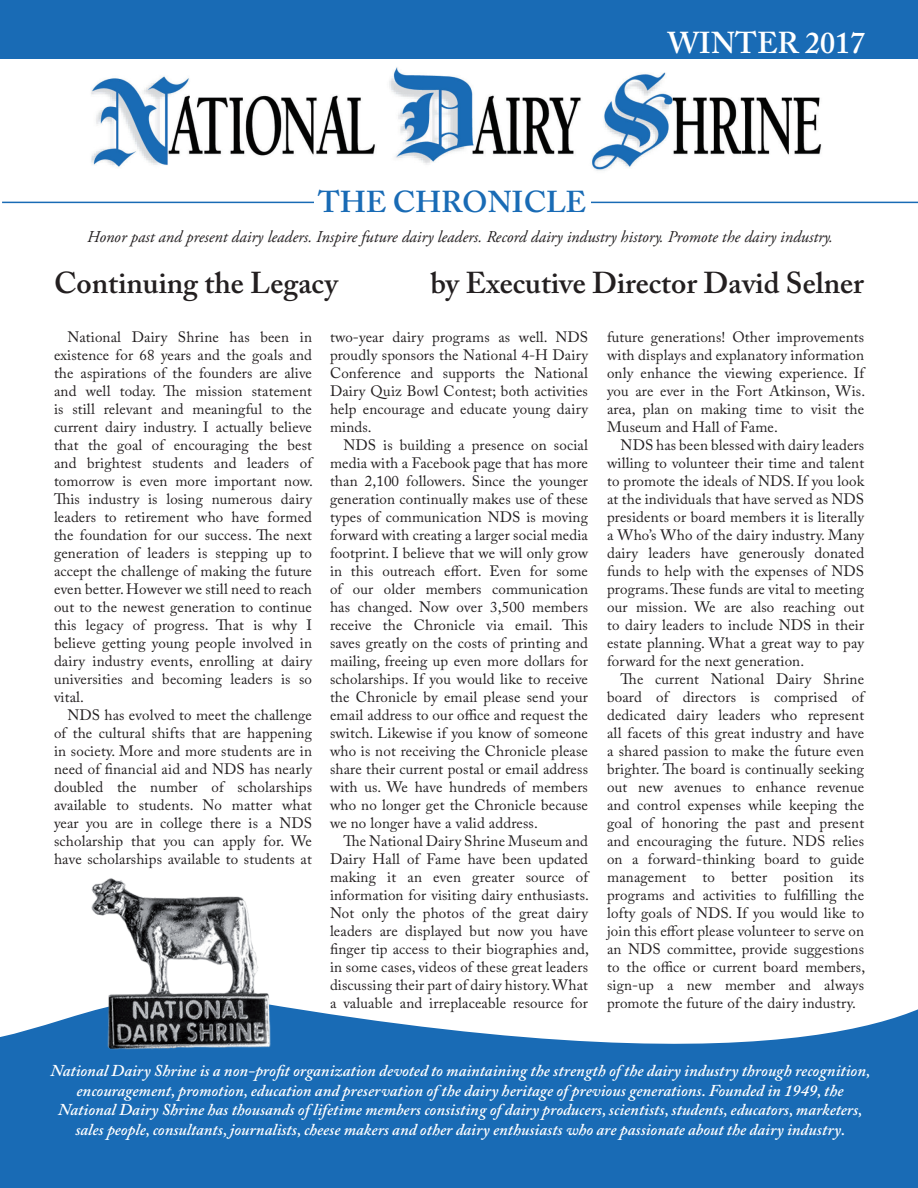
<style>
.page{position:relative;width:918px;height:1188px;background:#fff}
.page>*{position:absolute;margin:0;border:0;box-sizing:border-box;transform-origin:0 0}
.t1{font:600 30px "Adobe Caslon Pro";color:#231f20}
.t2{font:600 30px "Adobe Caslon Pro";color:#196bb5}
.t3{font:600 30px "Adobe Caslon Pro";color:#fff}
.t4{font:italic 600 16.5px/19.8px "Adobe Caslon Pro";color:#fff;text-align:center}
.t5{font:italic 16.5px "Adobe Garamond Pro";color:#231f20}
.t6{font:15px/18px "Adobe Caslon Pro";letter-spacing:.01em;color:#231f20;text-align:justify}
</style>
<div class="page">
<img style="left:91px;top:67px;width:731px;height:104px">
<div style="left:0;top:0;width:918px;height:59px;background:#196bb5"></div>
<hr style="left:2px;top:202px;width:916px;height:1px;background:#196bb5">
<div style="left:314px;top:190px;width:276px;height:42px;background:#fff"></div>
<svg style="left:0;top:1008px;width:918px;height:180px;background:#317abc"></svg>
<img style="left:77px;top:878px;width:214px;height:184px">
<h1 class="t3" style="left:668px;top:25px;width:199px">WINTER 2017</h1>
<h1 class="t2" style="left:318px;top:185px;width:269px">THE CHRONICLE</h1>
<p class="t5" style="left:87px;top:226px;width:747px">Honor past and present dairy leaders. Inspire future dairy leaders. Record dairy industry history. Promote the dairy industry.</p>
<h1 class="t1" style="left:54px;top:265px;width:285px">Continuing the Legacy</h1>
<h1 class="t1" style="left:431px;top:265px;width:435px">by Executive Director David Selner</h1>
<p class="t6" style="left:54px;top:328px;width:261px;text-indent:14px">National Dairy Shrine has been in existence for 68 years and the goals and the aspirations of the founders are alive and well today. The mission statement is still relevant and meaningful to the current dairy industry. I actually believe that the goal of encouraging the best and brightest students and leaders of tomorrow is even more important now.<br>This industry is losing numerous dairy leaders to retirement who have formed the foundation for our success. The next generation of leaders is stepping up to accept the challenge of making the future even better. However we still need to reach out to the newest generation to continue this legacy of progress. That is why I believe getting young people involved in dairy industry events, enrolling at dairy universities and becoming leaders is so vital.</p>
<p class="t6" style="left:54px;top:706px;width:260px;text-indent:14px">NDS has evolved to meet the challenge of the cultural shifts that are happening in society. More and more students are in need of financial aid and NDS has nearly doubled the number of scholarships available to students. No matter what year you are in college there is a NDS scholarship that you can apply for. We have scholarships available to students at</p>
<p class="t6" style="left:330px;top:328px;width:260px">two-year dairy programs as well. NDS proudly sponsors the National 4-H Dairy Conference and supports the National Dairy Quiz Bowl Contest; both activities help encourage and educate young dairy minds.</p>
<p class="t6" style="left:330px;top:436px;width:260px;text-indent:14px">NDS is building a presence on social media with a Facebook page that has more than 2,100 followers. Since the younger generation continually makes use of these types of communication NDS is moving forward with creating a larger social media footprint. I believe that we will only grow in this outreach effort. Even for some of our older members communication has changed. Now over 3,500 members receive the Chronicle via email. This saves greatly on the costs of printing and mailing, freeing up even more dollars for scholarships. If you would like to receive the Chronicle by email please send your email address to our office and request the switch. Likewise if you know of someone who is not receiving the Chronicle please share their current postal or email address with us. We have hundreds of members who no longer get the Chronicle because we no longer have a valid address.</p>
<p class="t6" style="left:330px;top:832px;width:261px;text-indent:14px">The National Dairy Shrine Museum and Dairy Hall of Fame have been updated making it an even greater source of information for visiting dairy enthusiasts.<br>Not only the photos of the great dairy leaders are displayed but now you have finger tip access to their biographies and, in some cases, videos of these great leaders discussing their part of dairy history. What a valuable and irreplaceable resource for</p>
<p class="t6" style="left:607px;top:328px;width:260px">future generations! Other improvements with displays and explanatory information only enhance the viewing experience. If you are ever in the Fort Atkinson, Wis. area, plan on making time to visit the Museum and Hall of Fame.</p>
<p class="t6" style="left:607px;top:436px;width:259px;text-indent:14px">NDS has been blessed with dairy leaders willing to volunteer their time and talent to promote the ideals of NDS. If you look at the individuals that have served as NDS presidents or board members it is literally a Who’s Who of the dairy industry. Many dairy leaders have generously donated funds to help with the expenses of NDS programs. These funds are vital to meeting our mission. We are also reaching out to dairy leaders to include NDS in their estate planning. What a great way to pay forward for the next generation.</p>
<p class="t6" style="left:607px;top:670px;width:260px;text-indent:14px">The current National Dairy Shrine board of directors is comprised of dedicated dairy leaders who represent all facets of this great industry and have a shared passion to make the future even brighter. The board is continually seeking out new avenues to enhance revenue and control expenses while keeping the goal of honoring the past and present and encouraging the future. NDS relies on a forward-thinking board to guide management to better position its programs and activities to fulfilling the lofty goals of NDS. If you would like to join this effort please volunteer to serve on an NDS committee, provide suggestions to the office or current board members, sign-up a new member and always promote the future of the dairy industry.</p>
<p class="t4" style="left:50px;top:1060px;width:821px">National Dairy Shrine is a non-profit organization devoted to maintaining the strength of the dairy industry through recognition, encouragement, promotion, education and preservation of the dairy heritage of previous generations. Founded in 1949, the National Dairy Shrine has thousands of lifetime members consisting of dairy producers, scientists, students, educators, marketers, sales people, consultants, journalists, cheese makers and other dairy enthusiasts who are passionate about the dairy industry.</p>
</div>
